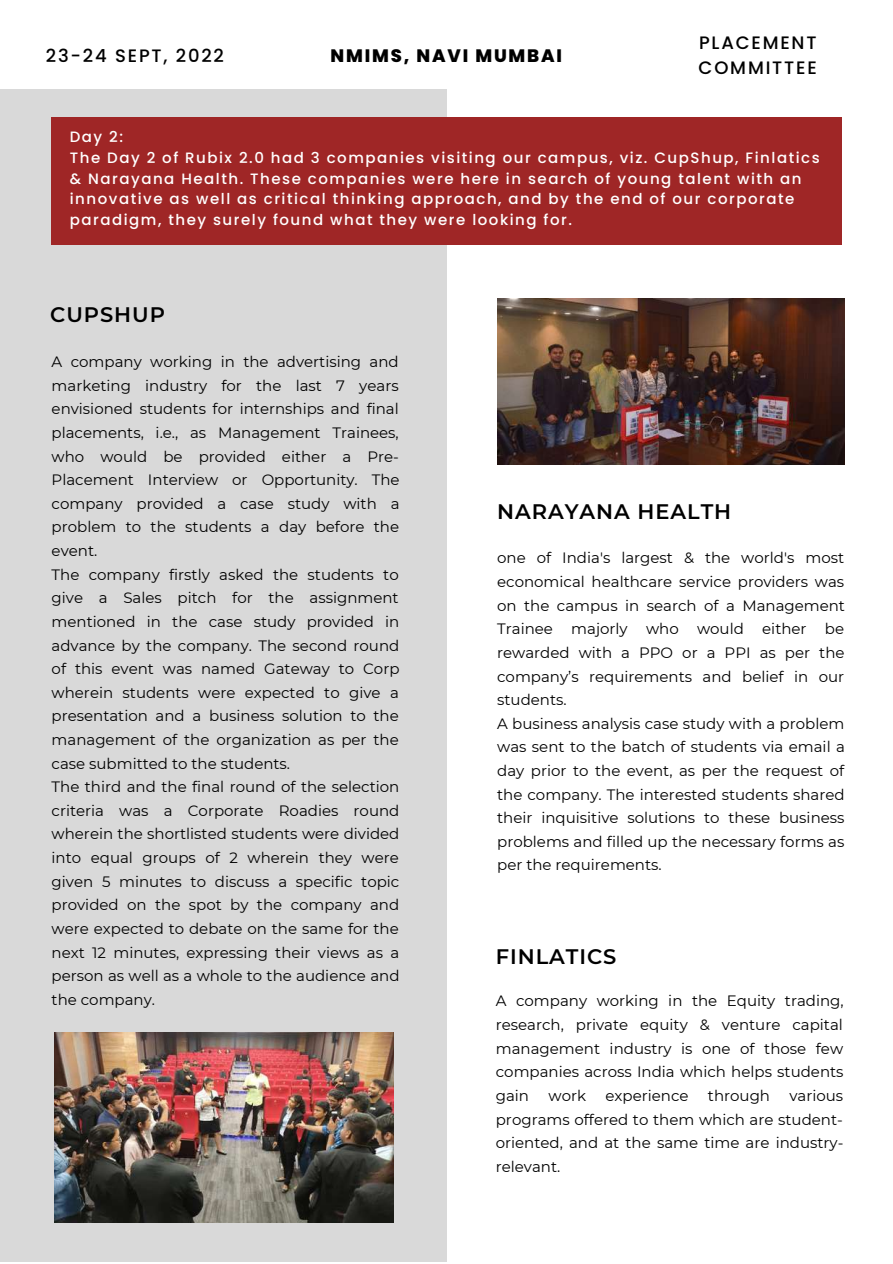
<style>
.page{position:relative;width:893px;height:1264px;background:#fff}
.page>*{position:absolute;margin:0;border:0;box-sizing:border-box;transform-origin:0 0}
.t1{font:600 21px "Montserrat";letter-spacing:.045em;color:#000}
.t2{font:500 18px/24.8px "Poppins";letter-spacing:.1em;color:#000}
.t3{font:800 18px "Poppins";letter-spacing:.1em;color:#000}
.t4{font:15px/23.5px "Montserrat";color:#000;text-align:justify}
.t5{font:500 15px/20.7px "Poppins";letter-spacing:.1em;color:#fff}
</style>
<div class="page">
<div style="left:0;top:89px;width:446px;height:1173px;background:#d9d9d9"></div>
<img style="left:497px;top:298px;width:347px;height:166px">
<div style="left:51px;top:117px;width:790px;height:127px;background:#9f2626"></div>
<img style="left:55px;top:1032px;width:338px;height:190px">
<p class="t2" style="left:46px;top:43px;width:180px">23-24 SEPT, 2022</p>
<p class="t3" style="left:330px;top:43px;width:233px">NMIMS, NAVI MUMBAI</p>
<p class="t2" style="left:698px;top:31px;width:120px">PLACEMENT<br>COMMITTEE</p>
<p class="t5" style="left:70px;top:127px;width:751px">Day 2:<br>The Day 2 of Rubix 2.0 had 3 companies visiting our campus, viz. CupShup, Finlatics &amp; Narayana Health. These companies were here in search of young talent with an innovative as well as critical thinking approach, and by the end of our corporate paradigm, they surely found what they were looking for.</p>
<h1 class="t1" style="left:50px;top:302px;width:116px">CUPSHUP</h1>
<p class="t4" style="left:52px;top:350px;width:349px;text-align:left">A company working in the advertising and marketing industry for the last 7 years envisioned students for internships and final placements, i.e., as Management Trainees, who would be provided either a Pre-Placement Interview or Opportunity. The company provided a case study with a problem to the students a day before the event.<br>The company firstly asked the students to give a Sales pitch for the assignment mentioned in the case study provided in advance by the company. The second round of this event was named Gateway to Corp wherein students were expected to give a presentation and a business solution to the management of the organization as per the case submitted to the students.<br>The third and the final round of the selection criteria was a Corporate Roadies round wherein the shortlisted students were divided into equal groups of 2 wherein they were given 5 minutes to discuss a specific topic provided on the spot by the company and were expected to debate on the same for the next 12 minutes, expressing their views as a person as well as a whole to the audience and the company.</p>
<h1 class="t1" style="left:497px;top:498px;width:235px">NARAYANA HEALTH</h1>
<p class="t4" style="left:497px;top:546px;width:349px;text-align:left">one of India's largest &amp; the world's most economical healthcare service providers was on the campus in search of a Management Trainee majorly who would either be rewarded with a PPO or a PPI as per the company’s requirements and belief in our students.<br>A business analysis case study with a problem was sent to the batch of students via email a day prior to the event, as per the request of the company. The interested students shared their inquisitive solutions to these business problems and filled up the necessary forms as per the requirements.</p>
<h1 class="t1" style="left:496px;top:943px;width:122px">FINLATICS</h1>
<p class="t4" style="left:496px;top:989px;width:349px">A company working in the Equity trading, research, private equity &amp; venture capital management industry is one of those few companies across India which helps students gain</p>
<p class="t4" style="left:496px;top:1083px;width:349px;text-indent:293px">various programs offered to them which are student&shy;oriented, and at the same time are industry&shy;relevant.</p>
<p class="t4" style="left:548px;top:1083px;width:39px">work</p>
<p class="t4" style="left:605px;top:1083px;width:84px">experience</p>
<p class="t4" style="left:707px;top:1083px;width:64px">through</p>
</div>
